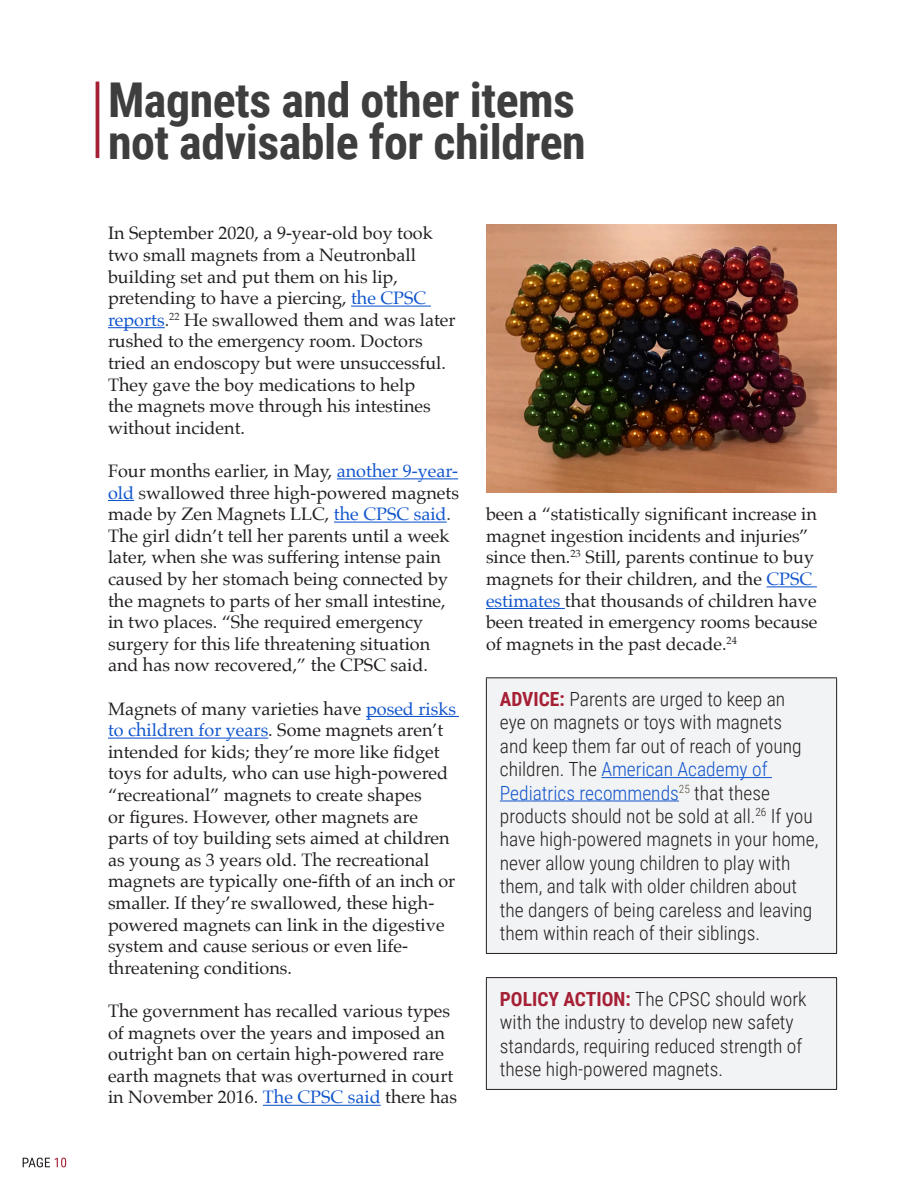
<style>
.page{position:relative;width:918px;height:1188px;background:#fff}
.page>*{position:absolute;margin:0;border:0;box-sizing:border-box;transform-origin:0 0}
.Section_Header__tall{font:700 48px/42px "Roboto Condensed";letter-spacing:-.01em;color:#3e3e3f}
.box{font:300 19.5px/23.4px "Roboto Condensed";color:#231f20}
.Body{font:18px/21.6px "Palatino";color:#231f20}
.s1{color:#15c}
.s2{color:#333}
.s3{font-weight:700;color:#a62035}
</style>
<div class="page">
<svg style="left:23px;top:1158px;width:43px;height:9px"></svg>
<hr style="left:96px;top:82px;width:3px;height:76px;background:#a62035">
<hr style="left:351px;top:306px;width:80px;height:1px;background:#15c">
<hr style="left:108px;top:327px;width:57px;height:1px;background:#15c">
<hr style="left:337px;top:478px;width:121px;height:1px;background:#15c">
<svg style="left:108px;top:500px;width:26px;height:1px"></svg>
<hr style="left:334px;top:522px;width:113px;height:1px;background:#15c">
<hr style="left:366px;top:716px;width:93px;height:1px;background:#15c">
<hr style="left:108px;top:738px;width:160px;height:1px;background:#15c">
<hr style="left:263px;top:1105px;width:118px;height:1px;background:#15c">
<hr style="left:767px;top:586px;width:50px;height:1px;background:#15c">
<hr style="left:486px;top:608px;width:79px;height:1px;background:#15c">
<div style="left:486px;top:678px;width:351px;height:275px;background:#f2f3f4"></div>
<hr style="left:486px;top:677px;width:351px;height:1px;background:#231f20">
<hr style="left:486px;top:678px;width:1px;height:275px;background:#231f20">
<hr style="left:836px;top:678px;width:1px;height:275px;background:#231f20">
<hr style="left:486px;top:953px;width:351px;height:1px;background:#231f20">
<hr style="left:601px;top:777px;width:171px;height:1px;background:#15c">
<hr style="left:500px;top:801px;width:179px;height:1px;background:#15c">
<div style="left:486px;top:978px;width:351px;height:111px;background:#f2f3f4"></div>
<hr style="left:486px;top:977px;width:351px;height:1px;background:#231f20">
<hr style="left:486px;top:978px;width:1px;height:111px;background:#231f20">
<hr style="left:836px;top:978px;width:1px;height:111px;background:#231f20">
<hr style="left:486px;top:1089px;width:351px;height:1px;background:#231f20">
<img style="left:486px;top:225px;width:351px;height:267px">
<p class="Section_Header__tall" style="left:108px;top:77px;width:479px">Magnets and other items not advisable for children</p>
<p class="Body" style="left:108px;top:222px;width:349px">In September 2020, a 9-year-old boy took two small magnets from a Neutronball building set and put them on his lip, pretending to have a piercing, <span class="s1">the CPSC reports</span><span class="s2">.</span><sup>22</sup> He swallowed them and was later rushed to the emergency room. Doctors tried an endoscopy but were unsuccessful.<br>They gave the boy medications to help<br>the magnets move through his intestines without incident.</p>
<p class="Body" style="left:108px;top:460px;width:352px">Four months earlier, in May, <span class="s1">another 9-year&shy;old</span> <span class="s2">s</span>wallowed three high-powered magnets made by Zen Magnets LLC, <span class="s1">the CPSC said</span><span class="s2">.<br></span>The girl didn’t tell her parents until a week later, when she was suffering intense pain caused by her stomach being connected by the magnets to parts of her small intestine, in two places. “She required emergency surgery for this life threatening situation and has now recovered,” the CPSC said.</p>
<p class="Body" style="left:108px;top:698px;width:350px">Magnets of many varieties have <span class="s1">posed risks to children for years</span>. Some magnets aren’t intended for kids; they’re more like fidget toys for adults, who can use high-powered “recreational” magnets to create shapes<br>or figures. However, other magnets are parts of toy building sets aimed at children as young as 3 years old. The recreational magnets are typically one-fifth of an inch or smaller. If they’re swallowed, these high&shy;powered magnets can link in the digestive system and cause serious or even life&shy;threatening conditions.</p>
<p class="Body" style="left:108px;top:1000px;width:351px">The government has recalled various types of magnets over the years and imposed an outright ban on certain high-powered rare earth magnets that was overturned in court in November 2016. <span class="s1">The CPSC said</span> there has</p>
<p class="Body" style="left:486px;top:503px;width:333px">been a “statistically significant increase in magnet ingestion incidents and injuries” since then.<sup>23</sup> Still, parents continue to buy magnets for their children, and the <span class="s1">CPSC estimates</span> that thousands of children have been treated in emergency rooms because of magnets in the past decade.<sup>24</sup></p>
<p class="box" style="left:500px;top:687px;width:320px"><span class="s3">ADVICE:</span> Parents are urged to keep an<br>eye on magnets or toys with magnets<br>and keep them far out of reach of young children. The <span class="s1">American Academy of Pediatrics recommends</span><sup>25</sup> that these products should not be sold at all.<sup>26</sup> If you have high-powered magnets in your home, never allow young children to play with them, and talk with older children about the dangers of being careless and leaving them within reach of their siblings.</p>
<p class="box" style="left:500px;top:986px;width:308px"><span class="s3">POLICY ACTION:</span> The CPSC should work with the industry to develop new safety standards, requiring reduced strength of these high-powered magnets.</p>
</div>
